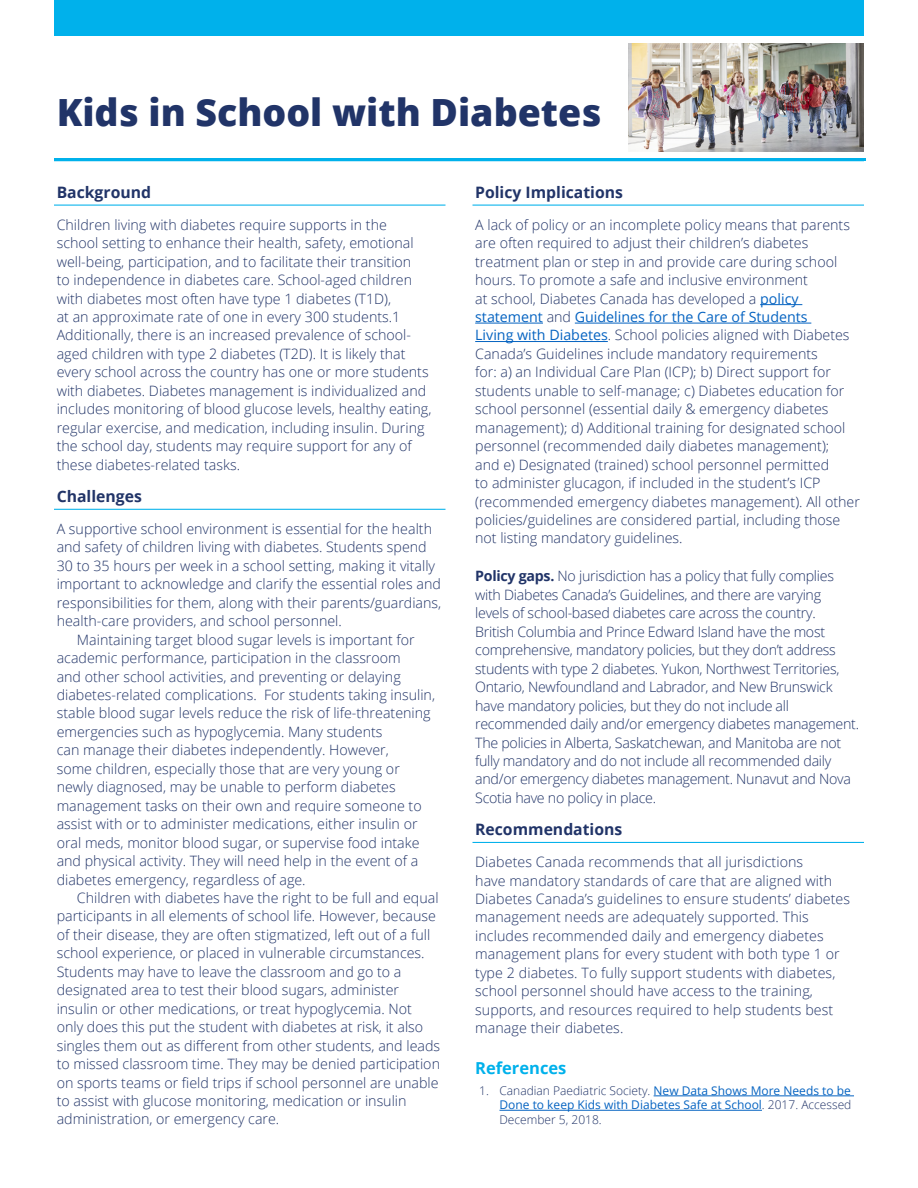
<style>
.page{position:relative;width:918px;height:1188px;background:#fff}
.page>*{position:absolute;margin:0;border:0;box-sizing:border-box;transform-origin:0 0}
.t1{font:800 37.5px "Open Sans";color:#213468}
.t2{font:700 16.5px "Open Sans";color:#00b1eb}
.t3{font:700 15.75px "Open Sans";color:#213468}
.t4{font:300 14.25px/18.5px "Open Sans";color:#213468}
.t5{font:300 14.25px/18.5px "Open Sans";letter-spacing:-.02em;color:#213468}
.t6{font:12px/14.4px "Open Sans";color:#0563c1;text-align:justify}
.s1{font-weight:400;color:#0563c1}
.s2{font-weight:700}
.s3{font-weight:300;color:#213468}
</style>
<div class="page">
<div style="left:54px;top:0;width:810px;height:36px;background:#00b1eb"></div>
<img style="left:629px;top:44px;width:235px;height:108px">
<hr style="left:54px;top:158px;width:810px;height:3px;background:#00b1eb">
<hr style="left:54px;top:205px;width:392px;height:1px;background:#00b1eb">
<hr style="left:54px;top:509px;width:392px;height:1px;background:#00b1eb">
<hr style="left:472px;top:205px;width:392px;height:1px;background:#00b1eb">
<hr style="left:760px;top:304px;width:42px;height:1px;background:#0563c1">
<hr style="left:475px;top:323px;width:68px;height:1px;background:#0563c1">
<hr style="left:575px;top:323px;width:236px;height:1px;background:#0563c1">
<hr style="left:475px;top:341px;width:133px;height:1px;background:#0563c1">
<hr style="left:472px;top:842px;width:392px;height:1px;background:#00b1eb">
<hr style="left:654px;top:1096px;width:200px;height:1px;background:#0563c1">
<hr style="left:500px;top:1110px;width:262px;height:1px;background:#0563c1">
<h1 class="t1" style="left:57px;top:84px;width:546px">Kids in School with Diabetes</h1>
<p class="t3" style="left:57px;top:181px;width:96px">Background</p>
<p class="t4" style="left:57px;top:215px;width:376px">Children living with diabetes require supports in the school setting to enhance their health, safety, emotional well-being, participation, and to facilitate their transition<br>to independence in diabetes care. School-aged children with diabetes most often have type 1 diabetes (T1D),<br>at an approximate rate of one in every 300 students.1<br>Additionally, there is an increased prevalence of school&shy;aged children with type 2 diabetes (T2D). It is likely that every school across the country has one or more students with diabetes. Diabetes management is individualized and includes monitoring of blood glucose levels, healthy eating, regular exercise, and medication, including insulin. During the school day, students may require support for any of these diabetes-related tasks.</p>
<p class="t3" style="left:57px;top:485px;width:87px">Challenges</p>
<p class="t4" style="left:57px;top:519px;width:377px">A supportive school environment is essential for the health</p>
<p class="t4" style="left:57px;top:538px;width:372px">and safety of children living with diabetes. Students spend</p>
<p class="t4" style="left:57px;top:556px;width:380px">30 to 35 hours per week in a school setting, making it vitally</p>
<p class="t4" style="left:57px;top:575px;width:386px">important to acknowledge and clarify the essential roles and</p>
<p class="t4" style="left:57px;top:593px;width:386px">responsibilities for them, along with their parents/guardians,</p>
<p class="t4" style="left:57px;top:611px;width:287px">health-care providers, and school personnel.</p>
<p class="t4" style="left:77px;top:630px;width:339px">Maintaining target blood sugar levels is important for</p>
<p class="t4" style="left:57px;top:648px;width:346px">academic performance, participation in the classroom</p>
<p class="t4" style="left:57px;top:667px;width:346px">and other school activities, and preventing or delaying</p>
<p class="t4" style="left:57px;top:685px;width:380px">diabetes-related complications. For students taking insulin,</p>
<p class="t4" style="left:57px;top:704px;width:375px">stable blood sugar levels reduce the risk of life-threatening</p>
<p class="t4" style="left:57px;top:722px;width:327px">emergencies such as hypoglycemia. Many students</p>
<p class="t4" style="left:57px;top:741px;width:334px">can manage their diabetes independently. However,</p>
<p class="t4" style="left:57px;top:759px;width:345px">some children, especially those that are very young or</p>
<p class="t4" style="left:57px;top:778px;width:341px">newly diagnosed, may be unable to perform diabetes</p>
<p class="t4" style="left:57px;top:796px;width:367px">management tasks on their own and require someone to</p>
<p class="t4" style="left:57px;top:814px;width:362px">assist with or to administer medications, either insulin or</p>
<p class="t4" style="left:57px;top:833px;width:364px">oral meds, monitor blood sugar, or supervise food intake</p>
<p class="t4" style="left:57px;top:851px;width:363px">and physical activity. They will need help in the event of a</p>
<p class="t4" style="left:57px;top:870px;width:251px">diabetes emergency, regardless of age.</p>
<p class="t4" style="left:77px;top:888px;width:363px">Children with diabetes have the right to be full and equal</p>
<p class="t4" style="left:57px;top:907px;width:381px">participants in all elements of school life. However, because</p>
<p class="t4" style="left:57px;top:925px;width:375px">of their disease, they are often stigmatized, left out of a full</p>
<p class="t4" style="left:57px;top:944px;width:369px">school experience, or placed in vulnerable circumstances.</p>
<p class="t4" style="left:57px;top:962px;width:346px">Students may have to leave the classroom and go to a</p>
<p class="t4" style="left:57px;top:981px;width:344px">designated area to test their blood sugars, administer</p>
<p class="t4" style="left:57px;top:999px;width:357px">insulin or other medications, or treat hypoglycemia. Not</p>
<p class="t4" style="left:57px;top:1017px;width:368px">only does this put the student with diabetes at risk, it also</p>
<p class="t4" style="left:57px;top:1036px;width:385px">singles them out as different from other students, and leads</p>
<p class="t4" style="left:57px;top:1054px;width:385px">to missed classroom time. They may be denied participation</p>
<p class="t4" style="left:57px;top:1073px;width:383px">on sports teams or field trips if school personnel are unable</p>
<p class="t4" style="left:57px;top:1091px;width:351px">to assist with glucose monitoring, medication or insulin</p>
<p class="t4" style="left:57px;top:1110px;width:224px">administration, or emergency care.</p>
<p class="t3" style="left:475px;top:181px;width:149px">Policy Implications</p>
<p class="t4" style="left:475px;top:215px;width:386px">A lack of policy or an incomplete policy means that parents are often required to adjust their children’s diabetes treatment plan or step in and provide care during school hours. To promote a safe and inclusive environment<br>at school, Diabetes Canada has developed a <span class="s1">policy statement</span> and <span class="s1">Guidelines for the Care of Students<br>Living with Diabetes</span>. School policies aligned with Diabetes Canada’s Guidelines include mandatory requirements<br>for: a) an Individual Care Plan (ICP); b) Direct support for students unable to self-manage; c) Diabetes education for school personnel (essential daily &amp; emergency diabetes management); d) Additional training for designated school personnel (recommended daily diabetes management);<br>and e) Designated (trained) school personnel permitted<br>to administer glucagon, if included in the student’s ICP (recommended emergency diabetes management). All other policies/guidelines are considered partial, including those not listing mandatory guidelines.</p>
<p class="t5" style="left:475px;top:567px;width:385px"><span class="s2">Policy gaps.</span> No jurisdiction has a policy that fully complies with Diabetes Canada’s Guidelines, and there are varying<br>levels of school-based diabetes care across the country.<br>British Columbia and Prince Edward Island have the most comprehensive, mandatory policies, but they don’t address students with type 2 diabetes. Yukon, Northwest Territories, Ontario, Newfoundland and Labrador, and New Brunswick have mandatory policies, but they do not include all recommended daily and/or emergency diabetes management.<br>The policies in Alberta, Saskatchewan, and Manitoba are not fully mandatory and do not include all recommended daily and/or emergency diabetes management. Nunavut and Nova Scotia have no policy in place.</p>
<p class="t3" style="left:475px;top:818px;width:149px">Recommendations</p>
<p class="t4" style="left:475px;top:852px;width:376px">Diabetes Canada recommends that all jurisdictions<br>have mandatory standards of care that are aligned with Diabetes Canada’s guidelines to ensure students’ diabetes management needs are adequately supported. This includes recommended daily and emergency diabetes management plans for every student with both type 1 or type 2 diabetes. To fully support students with diabetes, school personnel should have access to the training, supports, and resources required to help students best manage their diabetes.</p>
<p class="t2" style="left:475px;top:1056px;width:93px">References</p>
<p class="t6" style="left:499px;top:1083px;width:353px;text-indent:-20px"><span class="s3">1. Canadian Paediatric Society.</span> New Data Shows More Needs to be Done to keep Kids with Diabetes Safe at School<span class="s3">. 2017. Accessed December 5, 2018.</span></p>
</div>
